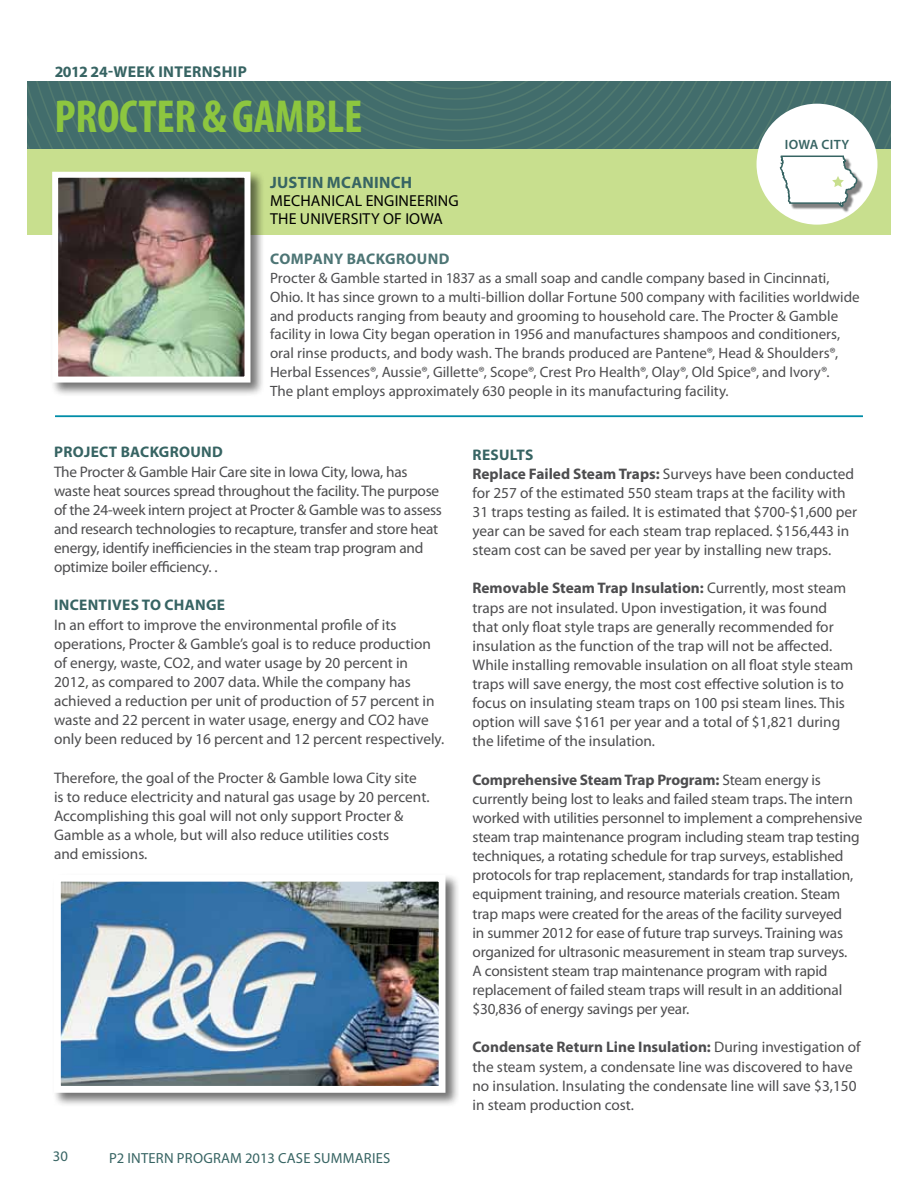
<style>
.page{position:relative;width:918px;height:1188px;background:#fff}
.page>*{position:absolute;margin:0;border:0;box-sizing:border-box;transform-origin:0 0}
.t1{font:700 condensed 46.5px "Myriad Pro";letter-spacing:-.005em;color:#8dc63f}
.t2{font:700 16.5px "Myriad Pro";letter-spacing:.02em;color:#376463}
.t3{font:15.9px "Myriad Pro";letter-spacing:.01em;color:#000}
.t4{font:700 15.75px "Myriad Pro";letter-spacing:.02em;color:#376463}
.t5{font:15.3px/19.2px "Myriad Pro";letter-spacing:-.005em;color:#4d4d4f}
.t6{font:700 15.3px "Myriad Pro";letter-spacing:.02em;color:#376463}
.t7{font:700 15.3px "Myriad Pro";letter-spacing:.025em;color:#4d7575}
.t8{font:15px/18.8px "Myriad Pro";color:#4d4d4f}
.t9{font:14.7px "Myriad Pro";letter-spacing:.015em;color:#376463}
.t10{font:600 13.5px "Myriad Pro";color:#376463}
.s1{font-weight:700;color:#376463}
.s2{font-weight:700}
</style>
<div class="page">
<div style="left:27px;top:148px;width:864px;height:87px;background:#c8df8e"></div>
<svg style="left:27px;top:81px;width:864px;height:67px;background:#446e6c"></svg>
<div style="left:757px;top:104px;width:121px;height:121px;background:#fff;border-radius:50%"></div>
<hr style="left:55px;top:416px;width:808px;height:1px;background:#008da8">
<div style="left:50px;top:170px;width:215px;height:227px;background:#000;opacity:.55"></div>
<img style="left:59px;top:179px;width:184px;height:197px">
<div style="left:52px;top:172px;width:198px;height:211px;border:6px solid #fff"></div>
<div style="left:52px;top:873px;width:408px;height:234px;background:#000;opacity:.55"></div>
<img style="left:62px;top:883px;width:375px;height:202px">
<div style="left:54px;top:875px;width:391px;height:218px;border:7px solid #fff"></div>
<div style="left:782px;top:158px;width:81px;height:56px;background:#000;opacity:.5"></div>
<svg style="left:779px;top:155px;width:79px;height:55px"></svg>
<p class="t4" style="left:55px;top:61px;width:192px">2012 24-week internship</p>
<h1 class="t1" style="left:54px;top:87px;width:309px">PROCTER &amp; GAMBLE</h1>
<p class="t2" style="left:270px;top:171px;width:70px">Justin McA</p>
<p class="t2" style="left:362px;top:171px;width:40px">ninch</p>
<p class="t3" style="left:270px;top:191px;width:23px">Mechanical</p>
<p class="t3" style="left:366px;top:191px;width:18px">Engineering</p>
<p class="t3" style="left:270px;top:209px;width:73px">THE University</p>
<p class="t3" style="left:383px;top:209px;width:39px">of Iowa</p>
<p class="t10" style="left:785px;top:136px;width:45px">IOWACITY</p>
<p class="t7" style="left:270px;top:249px;width:179px">Company Background</p>
<p class="t8" style="left:270px;top:268px;width:591px">Procter &amp; Gamble started in 1837 as a small soap and candle company based in Cincinnati, Ohio. It has since grown to a multi-billion dollar Fortune 500 company with facilities worldwide and products ranging from beauty and grooming to household care. The Procter &amp; Gamble facility in Iowa City began operation in 1956 and manufactures shampoos and conditioners, oral rinse products, and body wash. The brands produced are Pantene®, Head &amp; Shoulders®, Herbal Essences®, Aussie®, Gillette®, Scope®, Crest Pro Health®, Olay®, Old Spice®, and Ivory®.<br>The plant employs approximately 630 people in its manufacturing facility.</p>
<p class="t6" style="left:54px;top:442px;width:169px">Project Background</p>
<p class="t5" style="left:54px;top:462px;width:390px">The Procter &amp; Gamble Hair Care site in Iowa City, Iowa, has waste heat sources spread throughout the facility. The purpose of the 24-week intern project at Procter &amp; Gamble was to assess and research technologies to recapture, transfer and store heat energy, identify inefficiencies in the steam trap program and optimize boiler efficiency. .</p>
<p class="t6" style="left:54px;top:595px;width:173px">Incentives to Change</p>
<p class="t5" style="left:54px;top:615px;width:392px">In an effort to improve the environmental profile of its operations, Procter &amp; Gamble’s goal is to reduce production of energy, waste, CO2, and water usage by 20 percent in 2012, as compared to 2007 data. While the company has achieved a reduction per unit of production of 57 percent in waste and 22 percent in water usage, energy and CO2 have only been reduced by 16 percent and 12 percent respectively.</p>
<p class="t5" style="left:54px;top:768px;width:377px">Therefore, the goal of the Procter &amp; Gamble Iowa City site is to reduce electricity and natural gas usage by 20 percent.<br>Accomplishing this goal will not only support Procter &amp; Gamble as a whole, but will also reduce utilities costs<br>and emissions.</p>
<p class="t9" style="left:53px;top:1147px;width:16px">30</p>
<p class="t9" style="left:109px;top:1149px;width:283px">P2 INTERN PROGRAM 2013 CASE SUMMARIES</p>
<p class="t5" style="left:472px;top:445px;width:386px"><span class="s1">Results<br></span><span class="s2">Replace Failed Steam Traps:</span> Surveys have been conducted for 257 of the estimated 550 steam traps at the facility with 31 traps testing as failed. It is estimated that $700-$1,600 per year can be saved for each steam trap replaced. $156,443 in steam cost can be saved per year by installing new traps.</p>
<p class="t5" style="left:472px;top:579px;width:382px"><span class="s2">Removable Steam Trap Insulation:</span> Currently, most steam traps are not insulated. Upon investigation, it was found that only float style traps are generally recommended for insulation as the function of the trap will not be affected.<br>While installing removable insulation on all float style steam traps will save energy, the most cost effective solution is to focus on insulating steam traps on 100 psi steam lines. This option will save $161 per year and a total of $1,821 during the lifetime of the insulation.</p>
<p class="t5" style="left:472px;top:770px;width:392px"><span class="s2">Comprehensive Steam Trap Program:</span> Steam energy is currently being lost to leaks and failed steam traps. The intern worked with utilities personnel to implement a comprehensive steam trap maintenance program including steam trap testing techniques, a rotating schedule for trap surveys, established protocols for trap replacement, standards for trap installation, equipment training, and resource materials creation. Steam trap maps were created for the areas of the facility surveyed<br>in summer 2012 for ease of future trap surveys. Training was organized for ultrasonic measurement in steam trap surveys.<br>A consistent steam trap maintenance program with rapid replacement of failed steam traps will result in an additional $30,836 of energy savings per year.</p>
<p class="t5" style="left:472px;top:1038px;width:390px"><span class="s2">Condensate Return Line Insulation:</span> During investigation of the steam system, a condensate line was discovered to have no insulation. Insulating the condensate line will save $3,150 in steam production cost.</p>
</div>
